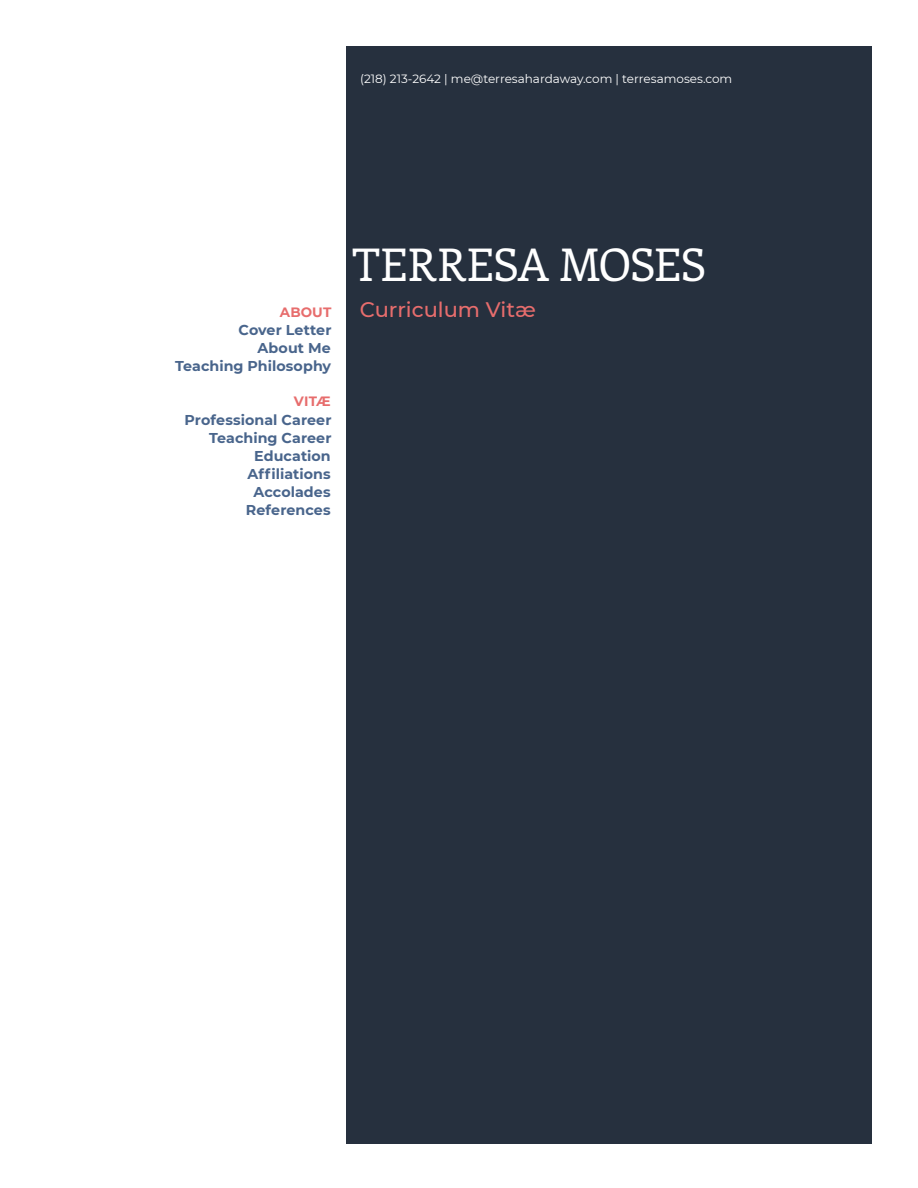
<style>
.page{position:relative;width:918px;height:1188px;background:#fff}
.page>*{position:absolute;margin:0;border:0;box-sizing:border-box;transform-origin:0 0}
.t1{font:45px "Enriqueta";letter-spacing:-.01em;color:#fff}
.t2{font:500 21px "Montserrat";color:#e76d6d}
.t3{font:700 14.25px/18px "Montserrat";letter-spacing:.005em;color:#49658c;text-align:right}
.t4{font:700 13.5px "Montserrat";letter-spacing:.01em;color:#e76d6d}
.t5{font:12px "Montserrat";color:#fff}
</style>
<div class="page">
<div style="left:346px;top:46px;width:526px;height:1098px;background:#26303e"></div>
<p class="t5" style="left:360px;top:70px;width:374px">(218) 213-2642 | me@terresahardaway.com | terresamoses.com</p>
<p class="t4" style="left:280px;top:302px;width:53px">ABOUT</p>
<p class="t3" style="left:175px;top:320px;width:158px">Cover Letter<br>About Me<br>Teaching Philosophy</p>
<p class="t4" style="left:294px;top:391px;width:38px">VITÆ</p>
<p class="t3" style="left:185px;top:410px;width:148px">Professional Career<br>Teaching Career<br>Education<br>Affiliations<br>Accolades<br>References</p>
<h1 class="t1" style="left:352px;top:233px;width:354px">TERRESA MOSES</h1>
<h2 class="t2" style="left:360px;top:294px;width:177px">Curriculum Vitæ</h2>
</div>
